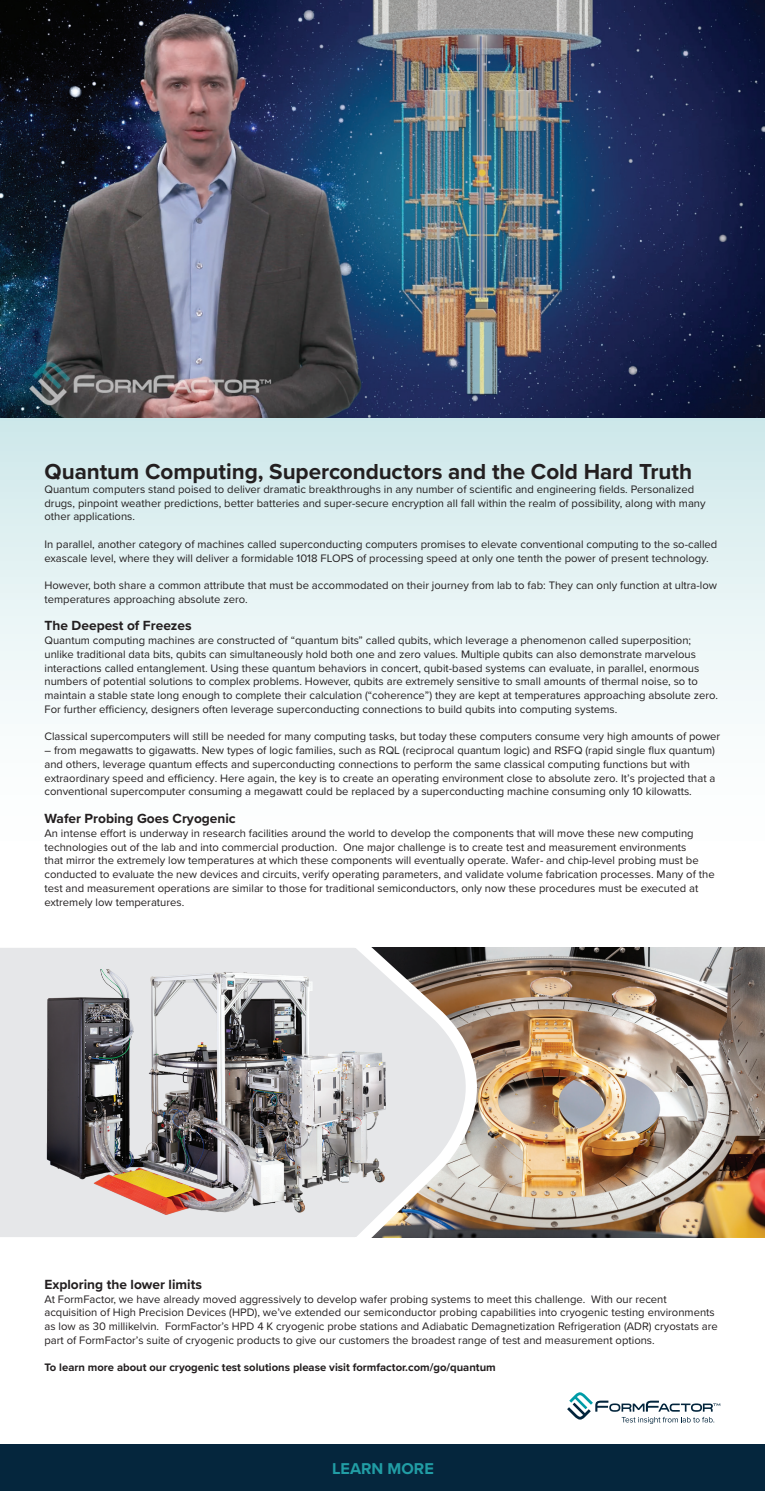
<style>
.page{position:relative;width:765px;height:1491px;background:#fff}
.page>*{position:absolute;margin:0;border:0;box-sizing:border-box;transform-origin:0 0}
.t1{font:700 22.5px "Proxima Nova";letter-spacing:-.005em;color:#231f20}
.t2{font:700 16.25px "Proxima Nova";color:#219da5}
.t3{font:700 13.75px "Proxima Nova";color:#231f20}
.t4{font:11.25px/13.8px "Proxima Nova";color:#231f20}
.t5{font:700 11.25px "Proxima Nova";color:#231f20}
</style>
<div class="page">
<div style="left:0;top:416px;width:765px;height:433px;background:linear-gradient(to bottom,#d0e9eb,#fff)"></div>
<svg style="left:567px;top:1392px;width:153px;height:32px"></svg>
<div style="left:0;top:1443px;width:765px;height:47px;background:#05263d"></div>
<img style="left:512px;top:0;width:253px;height:418px">
<img style="left:512px;top:947px;width:253px;height:290px">
<img style="left:0;top:0;width:512px;height:1238px">
<h1 class="t1" style="left:44px;top:455px;width:649px">Quantum Computing, Superconductors and the Cold Hard Truth</h1>
<p class="t4" style="left:44px;top:482px;width:663px">Quantum computers stand poised to deliver dramatic breakthroughs in any number of scientific and engineering fields. Personalized drugs, pinpoint weather predictions, better batteries and super-secure encryption all fall within the realm of possibility, along with many other applications.</p>
<p class="t4" style="left:44px;top:537px;width:674px">In parallel, another category of machines called superconducting computers promises to elevate conventional computing to the so-called exascale level, where they will deliver a formidable 1018 FLOPS of processing speed at only one tenth the power of present technology.</p>
<p class="t4" style="left:44px;top:578px;width:674px">However, both share a common attribute that must be accommodated on their journey from lab to fab: They can only function at ultra-low temperatures approaching absolute zero.</p>
<p class="t3" style="left:44px;top:615px;width:149px">The Deepest of Freezes</p>
<p class="t4" style="left:44px;top:633px;width:675px">Quantum computing machines are constructed of “quantum bits” called qubits, which leverage a phenomenon called superposition; unlike traditional data bits, qubits can simultaneously hold both one and zero values. Multiple qubits can also demonstrate marvelous interactions called entanglement. Using these quantum behaviors in concert, qubit-based systems can evaluate, in parallel, enormous numbers of potential solutions to complex problems. However, qubits are extremely sensitive to small amounts of thermal noise, so to maintain a stable state long enough to complete their calculation (“coherence”) they are kept at temperatures approaching absolute zero.<br>For further efficiency, designers often leverage superconducting connections to build qubits into computing systems.</p>
<p class="t4" style="left:44px;top:729px;width:677px">Classical supercomputers will still be needed for many computing tasks, but today these computers consume very high amounts of power</p>
<p class="t4" style="left:44px;top:743px;width:672px">– from megawatts to gigawatts. New types of logic families, such as RQL (reciprocal quantum logic) and RSFQ (rapid single flux quantum) and others, leverage quantum effects and superconducting connections to perform the same classical computing functions but with extraordinary speed and efficiency. Here again, the key is to create an operating environment close to absolute zero. It’s projected that a conventional supercomputer consuming a megawatt could be replaced by a superconducting machine consuming only 10 kilowatts.</p>
<p class="t3" style="left:44px;top:808px;width:193px">Wafer Probing Goes Cryogenic</p>
<p class="t4" style="left:44px;top:826px;width:672px">An intense effort is underway in research facilities around the world to develop the components that will move these new computing technologies out of the lab and into commercial production. One major challenge is to create test and measurement environments<br>that mirror the extremely low temperatures at which these components will eventually operate. Wafer- and chip-level probing must be conducted to evaluate the new devices and circuits, verify operating parameters, and validate volume fabrication processes. Many of the test and measurement operations are similar to those for traditional semiconductors, only now these procedures must be executed at extremely low temperatures.</p>
<p class="t3" style="left:44px;top:1274px;width:159px">Exploring the lower limits</p>
<p class="t4" style="left:44px;top:1291px;width:675px">At FormFactor, we have already moved aggressively to develop wafer probing systems to meet this challenge. With our recent acquisition of High Precision Devices (HPD), we’ve extended our semiconductor probing capabilities into cryogenic testing environments as low as 30 millikelvin. FormFactor’s HPD 4 K cryogenic probe stations and Adiabatic Demagnetization Refrigeration (ADR) cryostats are part of FormFactor’s suite of cryogenic products to give our customers the broadest range of test and measurement options.</p>
<p class="t5" style="left:44px;top:1358px;width:453px">To learn more about our cryogenic test solutions please visit formfactor.com/go/quantum</p>
<h2 class="t2" style="left:332px;top:1456px;width:103px">LEARN MORE</h2>
</div>
